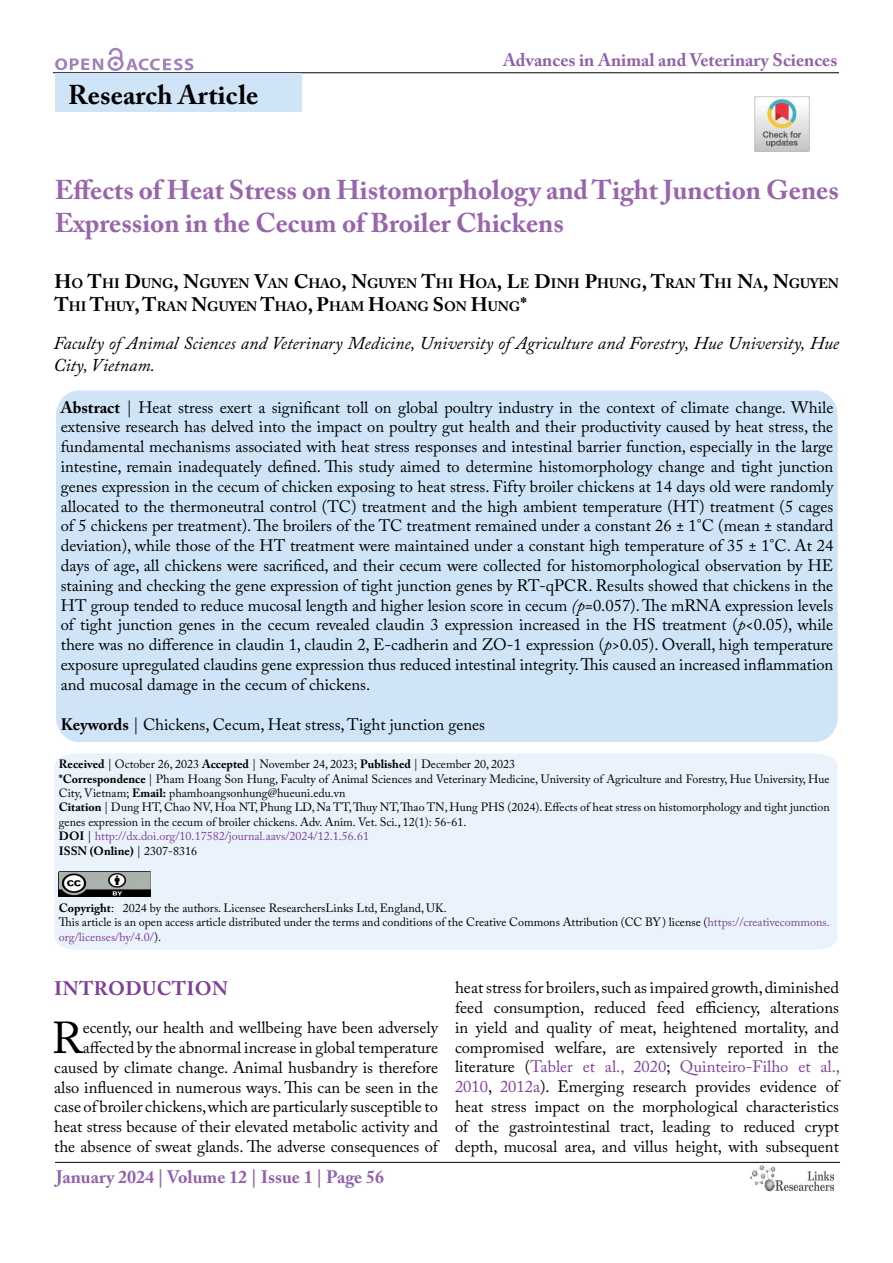
<style>
.page{position:relative;width:893px;height:1263px;background:#fff}
.page>*{position:absolute;margin:0;border:0;box-sizing:border-box;transform-origin:0 0}
.t1{font:44.4px "Adobe Caslon Pro";color:#000}
.t2{font:700 27px/32.4px "Adobe Caslon Pro";color:#7f3f98}
.t3{font:700 27px "Adobe Caslon Pro";letter-spacing:.005em;color:#000}
.t4{font:700 19.5px "Adobe Caslon Pro";letter-spacing:.025em;color:#7f3f98}
.t5{font:italic 18px/21.6px "Adobe Caslon Pro";color:#000}
.t6{font:700 18px "Adobe Caslon Pro";color:#9161a9}
.t7{font:16.5px/19.8px "Adobe Caslon Pro";color:#000;text-align:justify}
.t8{font:700 13.65px/23.4px "Adobe Caslon Pro";color:#000}
.t9{font:12px/14.4px "Adobe Caslon Pro";color:#000}
.s1{font-size:19.5px}
.s2{font-weight:700}
.s3{font-style:italic}
.s4{color:#7f3f98}
</style>
<div class="page">
<hr style="left:53px;top:72px;width:786px;height:1px;background:#000">
<hr style="left:55px;top:1162px;width:785px;height:1px;background:#000">
<svg style="left:55px;top:48px;width:138px;height:23px"></svg>
<img style="left:750px;top:1166px;width:83px;height:26px">
<div style="left:55px;top:74px;width:247px;height:38px;background:#cfe5f7"></div>
<div style="left:56px;top:390px;width:782px;height:352px;background:#cfe5f7;border-radius:24px"></div>
<div style="left:55px;top:753px;width:783px;height:197px;background:#eaf3fb"></div>
<img style="left:59px;top:871px;width:91px;height:26px">
<img style="left:754px;top:96px;width:55px;height:56px">
<h2 class="t3" style="left:68px;top:79px;width:192px">Research Article</h2>
<p class="t6" style="left:503px;top:50px;width:336px">Advances in Animal and Veterinary Sciences</p>
<h2 class="t2" style="left:55px;top:174px;width:786px">Effects of Heat Stress on Histomorphology and Tight Junction Genes<br>Expression in the Cecum of Broiler Chickens</h2>
<p class="t8" style="left:55px;top:271px;width:786px"><span class="s1">H</span>O <span class="s1">T</span>HI <span class="s1">D</span>UNG<span class="s1">, N</span>GUYEN <span class="s1">V</span>AN <span class="s1">C</span>HAO<span class="s1">, N</span>GUYEN <span class="s1">T</span>HI <span class="s1">H</span>OA<span class="s1">, L</span>E <span class="s1">D</span>INH <span class="s1">P</span>HUNG<span class="s1">, T</span>RAN <span class="s1">T</span>HI <span class="s1">N</span>A<span class="s1">, N</span>GUYEN<br><span class="s1">T</span>HI <span class="s1">T</span>HUY<span class="s1">, T</span>RAN <span class="s1">N</span>GUYEN <span class="s1">T</span>HAO<span class="s1">, P</span>HAM <span class="s1">H</span>OANG <span class="s1">S</span>ON <span class="s1">H</span>UNG<span class="s1">*</span></p>
<p class="t5" style="left:53px;top:332px;width:787px">Faculty of Animal Sciences and Veterinary Medicine, University of Agriculture and Forestry, Hue University, Hue<br>City, Vietnam.</p>
<p class="t7" style="left:61px;top:397px;width:774px"><span class="s2">Abstract</span> | Heat stress exert a significant toll on global poultry industry in the context of climate change. While extensive research has delved into the impact on poultry gut health and their productivity caused by heat stress, the fundamental mechanisms associated with heat stress responses and intestinal barrier function, especially in the large intestine, remain inadequately defined. This study aimed to determine histomorphology change and tight junction genes expression in the cecum of chicken exposing to heat stress. Fifty broiler chickens at 14 days old were randomly allocated to the thermoneutral control (TC) treatment and the high ambient temperature (HT) treatment (5 cages of 5 chickens per treatment). The broilers of the TC treatment remained under a constant 26 ± 1°C (mean ± standard deviation), while those of the HT treatment were maintained under a constant high temperature of 35 ± 1°C. At 24 days of age, all chickens were sacrificed, and their cecum were collected for histomorphological observation by HE staining and checking the gene expression of tight junction genes by RT-qPCR. Results showed that chickens in the HT group tended to reduce mucosal length and higher lesion score in cecum <span class="s3">(p</span>=0.057). The mRNA expression levels of tight junction genes in the cecum revealed claudin 3 expression increased in the HS treatment (<span class="s3">p</span>&lt;0.05), while there was no difference in claudin 1, claudin 2, E-cadherin and ZO-1 expression (<span class="s3">p</span>&gt;0.05). Overall, high temperature exposure upregulated claudins gene expression thus reduced intestinal integrity. This caused an increased inflammation and mucosal damage in the cecum of chickens.</p>
<p class="t7" style="left:61px;top:714px;width:426px"><span class="s2">Keywords</span> | Chickens, Cecum, Heat stress, Tight junction genes</p>
<p class="t9" style="left:59px;top:757px;width:772px"><span class="s2">Received</span> | October 26, 2023 <span class="s2">Accepted</span> | November 24, 2023; <span class="s2">Published</span> | December 20, 2023<br><span class="s2">*Correspondence</span> | Pham Hoang Son Hung, Faculty of Animal Sciences and Veterinary Medicine, University of Agriculture and Forestry, Hue University, Hue City, Vietnam; <span class="s2">Email:</span> phamhoangsonhung@hueuni.edu.vn<br><span class="s2">Citation</span> | Dung HT, Chao NV, Hoa NT, Phung LD, Na TT, Thuy NT, Thao TN, Hung PHS (2024). Effects of heat stress on histomorphology and tight junction genes expression in the cecum of broiler chickens. Adv. Anim. Vet. Sci., 12(1): 56-61.<br><span class="s2">DOI</span> | <span class="s4">http://dx.doi.org/10.17582/journal.aavs/2024/12.1.56.61<br></span><span class="s2">ISSN (Online)</span> | 2307-8316</p>
<p class="t9" style="left:59px;top:901px;width:772px"><span class="s2">Copyright</span>: 2024 by the authors. Licensee ResearchersLinks Ltd, England, UK.<br>This article is an open access article distributed under the terms and conditions of the Creative Commons Attribution (CC BY) license (<span class="s4">https://creativecommons. org/licenses/by/4.0/</span>).</p>
<p class="t4" style="left:54px;top:977px;width:175px">Introduction</p>
<h1 class="t1" style="left:52px;top:1012px;width:32px">R</h1>
<p class="t7" style="left:54px;top:1017px;width:385px;text-align:right">ecently, our health and wellbeing have been adversely affected by the abnormal increase in global temperature caused by climate change. Animal husbandry is therefore also influenced in numerous ways. This can be seen in the case of broiler chickens, which are particularly susceptible to heat stress because of their elevated metabolic activity and the absence of sweat glands. The adverse consequences of</p>
<p class="t6" style="left:56px;top:1166px;width:329px">January 2024 | Volume 12 | Issue 1 | Page 56</p>
<p class="t7" style="left:455px;top:977px;width:387px">heat stress for broilers, such as impaired growth, diminished feed consumption, reduced feed efficiency, alterations in yield and quality of meat, heightened mortality, and compromised welfare, are extensively reported in the literature (<span class="s4">Tabler et al., 2020</span>; <span class="s4">Quinteiro-Filho et al., 2010</span>, <span class="s4">2012a</span>). Emerging research provides evidence of heat stress impact on the morphological characteristics of the gastrointestinal tract, leading to reduced crypt depth, mucosal area, and villus height, with subsequent</p>
</div>
